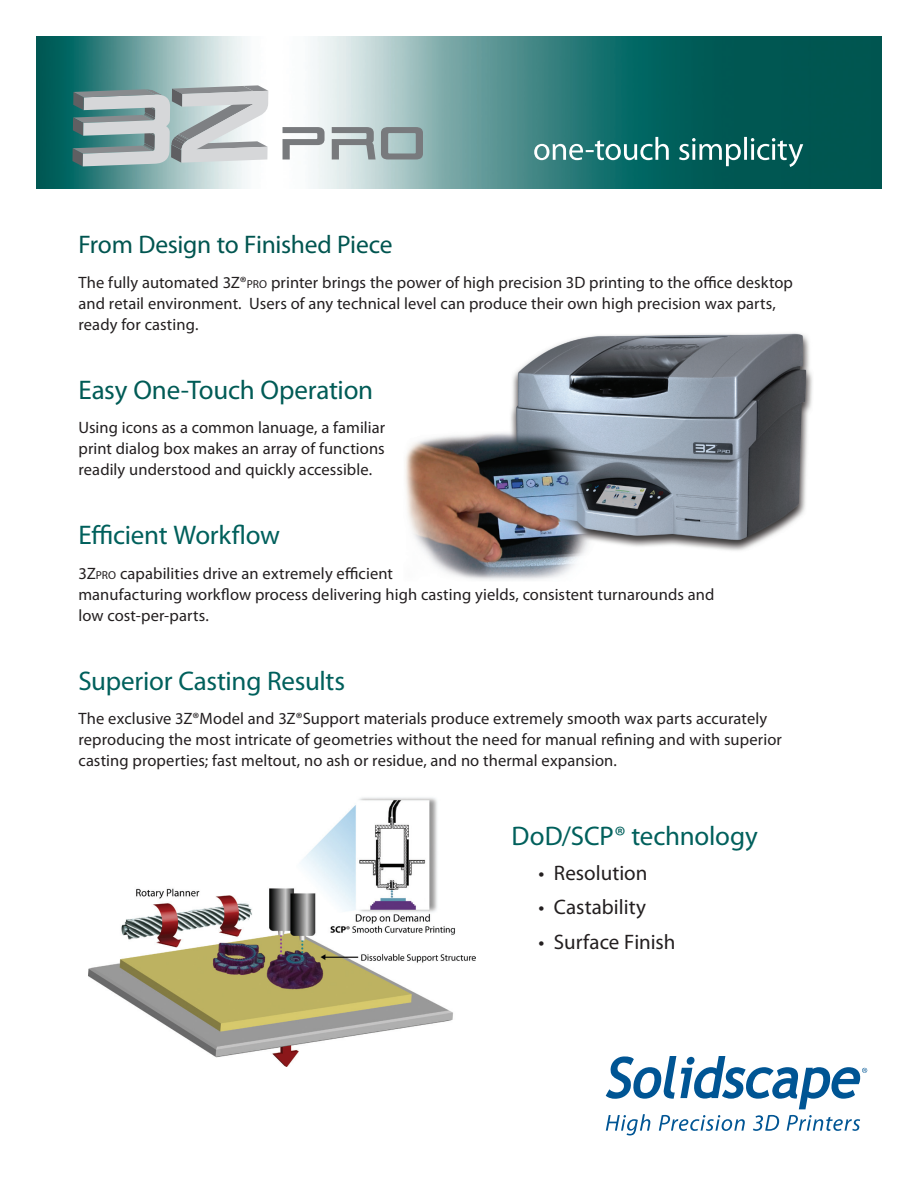
<style>
.page{position:relative;width:918px;height:1188px;background:#fff}
.page>*{position:absolute;margin:0;border:0;box-sizing:border-box;transform-origin:0 0}
.t1{font:27px "Myriad Pro";letter-spacing:-.01em;color:#00605c}
.t2{font:27px "Myriad Pro";letter-spacing:-.01em;color:#005b56}
.t3{font:25.5px "Myriad Pro";letter-spacing:-.015em;color:#005550}
.t4{font:21px "Myriad Pro";color:#231f20}
.t5{font:16.5px/21px "Myriad Pro";letter-spacing:.005em;color:#231f20}
.s1{font-size:11.55px}
</style>
<div class="page">
<img style="left:405px;top:333px;width:408px;height:247px">
<img style="left:36px;top:36px;width:846px;height:153px">
<svg style="left:72px;top:85px;width:196px;height:81px;background:#aab8b9"></svg>
<svg style="left:283px;top:127px;width:42px;height:32px"></svg>
<svg style="left:332px;top:127px;width:91px;height:32px;background:#9ca7a9"></svg>
<svg style="left:606px;top:1056px;width:261px;height:79px"></svg>
<svg style="left:534px;top:137px;width:269px;height:30px;background:#3e8582"></svg>
<img style="left:89px;top:797px;width:387px;height:269px">
<p class="t3" style="left:78px;top:229px;width:315px">From Design to Finished Piece</p>
<p class="t5" style="left:78px;top:271px;width:716px">The fully automated 3Z®<span class="s1">PRO</span> printer brings the power of high precision 3D printing to the office desktop and retail environment. Users of any technical level can produce their own high precision wax parts, ready for casting.</p>
<p class="t2" style="left:78px;top:373px;width:296px">Easy One-Touch Operation</p>
<p class="t5" style="left:78px;top:417px;width:308px;text-align:justify">Using icons as a common lanuage, a familiar print dialog box makes an array of functions readily understood and quickly accessible.</p>
<p class="t1" style="left:78px;top:518px;width:203px">Efficient Workflow</p>
<p class="t5" style="left:78px;top:562px;width:637px">3Z<span class="s1">PRO</span> capabilities drive an extremely efficient<br>manufacturing workflow process delivering high casting yields, consistent turnarounds and low cost-per-parts.</p>
<p class="t1" style="left:78px;top:664px;width:268px">Superior Casting Results</p>
<p class="t5" style="left:78px;top:708px;width:705px">The exclusive 3Z®Model and 3Z®Support materials produce extremely smooth wax parts accurately reproducing the most intricate of geometries without the need for manual refining and with superior casting properties; fast meltout, no ash or residue, and no thermal expansion.</p>
<p class="t1" style="left:512px;top:820px;width:248px">DoD/SCP® technology</p>
<p class="t4" style="left:538px;top:860px;width:111px">• Resolution</p>
<p class="t4" style="left:538px;top:894px;width:109px">• Castability</p>
<p class="t4" style="left:538px;top:929px;width:138px">• Surface Finish</p>
</div>
